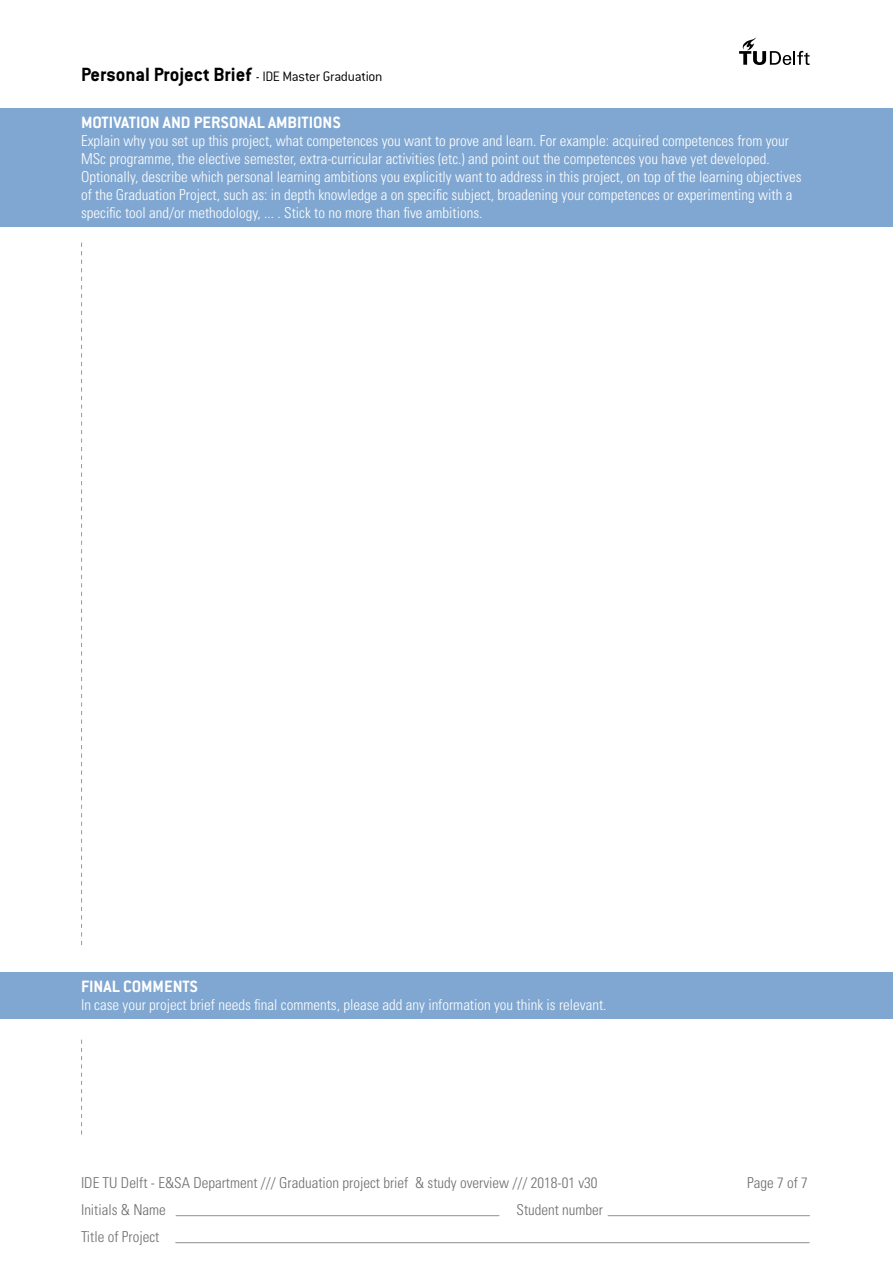
<style>
.page{position:relative;width:893px;height:1263px;background:#fff}
.page>*{position:absolute;margin:0;border:0;box-sizing:border-box;transform-origin:0 0}
.t1{font:700 21px "Conduit ITC Std";color:#000}
.t2{font:700 18px "Conduit ITC Std";color:#fff}
.t3{font:300 condensed 15px/18px "Univers LT Std";color:#fff}
.t4{font:300 condensed 15px "Univers LT Std";color:#6d6e71}
.s1{font-weight:300;font-size:15px}
</style>
<div class="page">
<svg style="left:739px;top:37px;width:71px;height:28px"></svg>
<hr style="left:176px;top:1242px;width:633px;height:1px;background:#939598">
<hr style="left:176px;top:1215px;width:323px;height:1px;background:#95979a">
<hr style="left:608px;top:1215px;width:201px;height:1px;background:#95979a">
<div style="left:0;top:108px;width:893px;height:118px;background:#80a7d1"></div>
<div style="left:0;top:972px;width:893px;height:46px;background:#80a7d1"></div>
<svg style="left:81px;top:243px;width:1px;height:702px"></svg>
<svg style="left:81px;top:1040px;width:1px;height:94px"></svg>
<h1 class="t1" style="left:81px;top:62px;width:303px">Personal Project Brief <span class="s1">- IDE Master Graduation</span></h1>
<p class="t2" style="left:81px;top:111px;width:261px">MOTIVATION AND PERSONAL AMBITIONS</p>
<p class="t3" style="left:81px;top:132px;width:722px">Explain why you set up this project, what competences you want to prove and learn. For example: acquired competences from your MSc programme, the elective semester, extra-curricular activities (etc.) and point out the competences you have yet developed.<br>Optionally, describe which personal learning ambitions you explicitly want to address in this project, on top of the learning objectives of the Graduation Project, such as: in depth knowledge a on specific subject, broadening your competences or experimenting with a specific tool and/or methodology, ... . Stick to no more than five ambitions.</p>
<p class="t2" style="left:81px;top:975px;width:118px">FINAL COMMENTS</p>
<p class="t3" style="left:81px;top:996px;width:527px">In case your project brief needs final comments, please add any information you think is relevant.</p>
<p class="t4" style="left:81px;top:1174px;width:518px">IDE TU Delft - E&amp;SA Department /// Graduation project brief &amp; study overview /// 2018-01 v30</p>
<p class="t4" style="left:747px;top:1174px;width:62px">Page 7 of 7</p>
<p class="t4" style="left:81px;top:1201px;width:86px">Initials &amp; Name</p>
<p class="t4" style="left:516px;top:1201px;width:88px">Student number</p>
<p class="t4" style="left:81px;top:1228px;width:80px">Title of Project</p>
</div>
